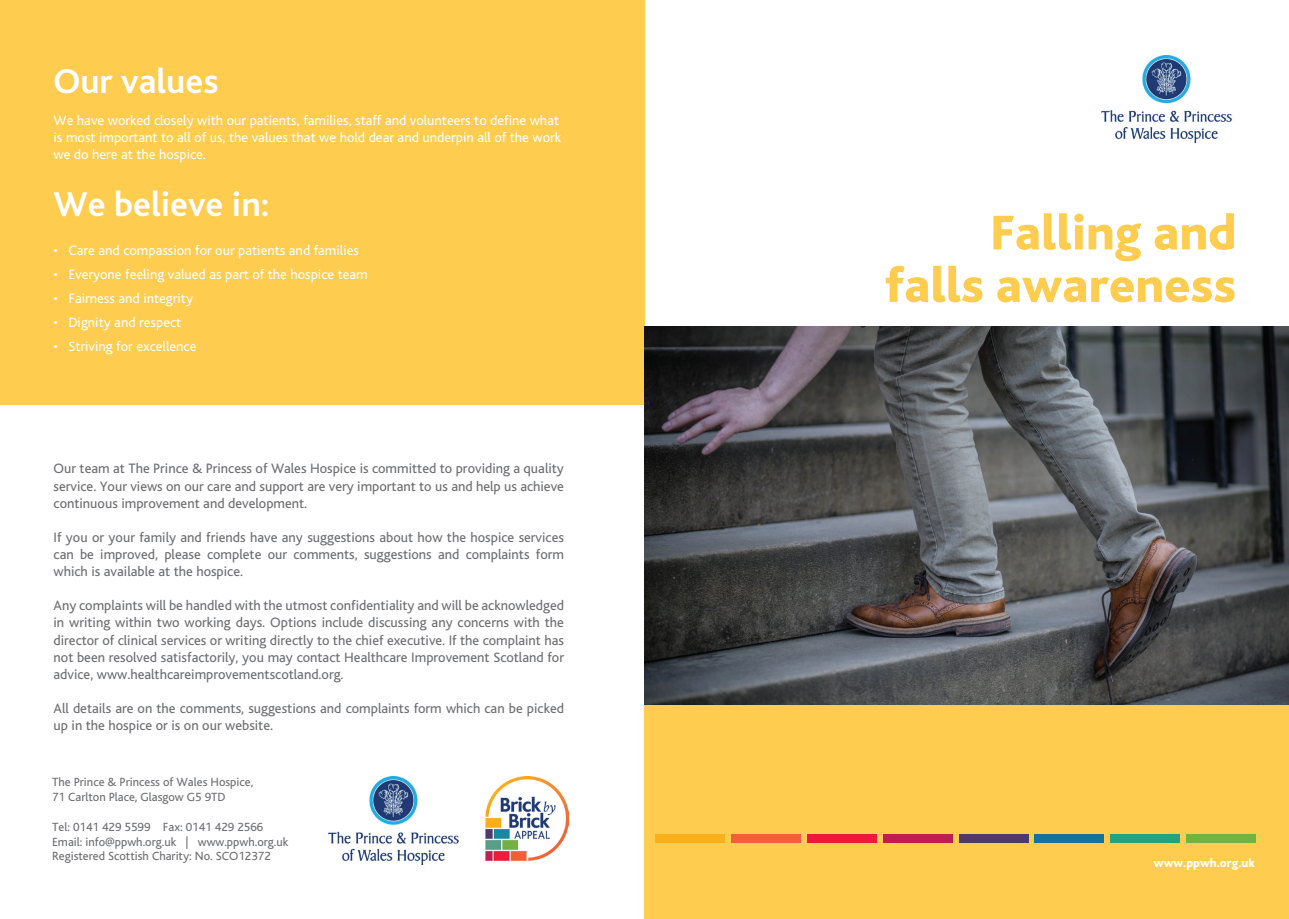
<style>
.page{position:relative;width:1289px;height:919px;background:#fff}
.page>*{position:absolute;margin:0;border:0;box-sizing:border-box;transform-origin:0 0}
.t1{font:800 51px/52.5px "Bliss";color:#fecc4e;text-align:right}
.t2{font:700 36px "Bliss";color:#fff}
.t3{font:14.25px/17.1px "Bliss";color:#6c6d70;text-align:justify}
.t4{font:14.25px/17.1px "Bliss";color:#fff}
.t5{font:12.45px/14.9px "Bliss";color:#6c6d70}
.t6{font:800 12.45px "Bliss";color:#fff}
</style>
<div class="page">
<div style="left:644px;top:382px;width:644px;height:536px;background:#fecc4e"></div>
<div style="left:0;top:0;width:644px;height:404px;background:#fecc4e"></div>
<div style="left:655px;top:834px;width:70px;height:8px;background:#fbb01a"></div>
<div style="left:731px;top:834px;width:70px;height:8px;background:#f16139"></div>
<div style="left:807px;top:834px;width:70px;height:8px;background:#ed1a37"></div>
<div style="left:882px;top:834px;width:70px;height:8px;background:#be1e4e"></div>
<div style="left:958px;top:834px;width:70px;height:8px;background:#513a6b"></div>
<div style="left:1034px;top:834px;width:70px;height:9px;background:#1471a0"></div>
<div style="left:1110px;top:834px;width:69px;height:9px;background:#1ea57f"></div>
<div style="left:1185px;top:834px;width:70px;height:9px;background:#75b042"></div>
<img style="left:328px;top:776px;width:240px;height:88px">
<img style="left:1101px;top:55px;width:131px;height:88px">
<img style="left:644px;top:326px;width:644px;height:378px">
<h2 class="t2" style="left:54px;top:63px;width:166px">Our values</h2>
<p class="t4" style="left:54px;top:112px;width:509px">We have worked closely with our patients, families, staff and volunteers to define what is most important to all of us, the values that we hold dear and underpin all of the work we do here at the hospice.</p>
<h2 class="t2" style="left:54px;top:186px;width:217px">We believe in:</h2>
<p class="t4" style="left:54px;top:242px;width:307px">• Care and compassion for our patients and families</p>
<p class="t4" style="left:54px;top:266px;width:316px">• Everyone feeling valued as part of the hospice team</p>
<p class="t4" style="left:54px;top:290px;width:141px">• Fairness and integrity</p>
<p class="t4" style="left:54px;top:314px;width:129px">• Dignity and respect</p>
<p class="t4" style="left:54px;top:338px;width:144px">• Striving for excellence</p>
<p class="t3" style="left:54px;top:460px;width:512px">Our team at The Prince &amp; Princess of Wales Hospice is committed to providing a quality service. Your views on our care and support are very important to us and help us achieve continuous improvement and development.</p>
<p class="t3" style="left:54px;top:529px;width:512px">If you or your family and friends have any suggestions about how the hospice services can be improved, please complete our comments, suggestions and complaints form which is available at the hospice.</p>
<p class="t3" style="left:54px;top:597px;width:512px">Any complaints will be handled with the utmost confidentiality and will be acknowledged in writing within two working days. Options include discussing any concerns with the director of clinical services or writing directly to the chief executive. If the complaint has not been resolved satisfactorily, you may contact Healthcare Improvement Scotland for advice, www.healthcareimprovementscotland.org.</p>
<p class="t3" style="left:54px;top:700px;width:512px">All details are on the comments, suggestions and complaints form which can be picked up in the hospice or is on our website.</p>
<p class="t5" style="left:52px;top:774px;width:203px">The Prince &amp; Princess of Wales Hospice,<br>71 Carlton Place, Glasgow G5 9TD</p>
<p class="t5" style="left:52px;top:819px;width:238px">Tel: 0141 429 5599 Fax: 0141 429 2566<br>Email: info@ppwh.org.uk | www.ppwh.org.uk<br>Registered Scottish Charity: No. SCO12372</p>
<h1 class="t1" style="left:885px;top:207px;width:353px">Falling and falls awareness</h1>
<p class="t6" style="left:1153px;top:856px;width:102px">www.ppwh.org.uk</p>
</div>
